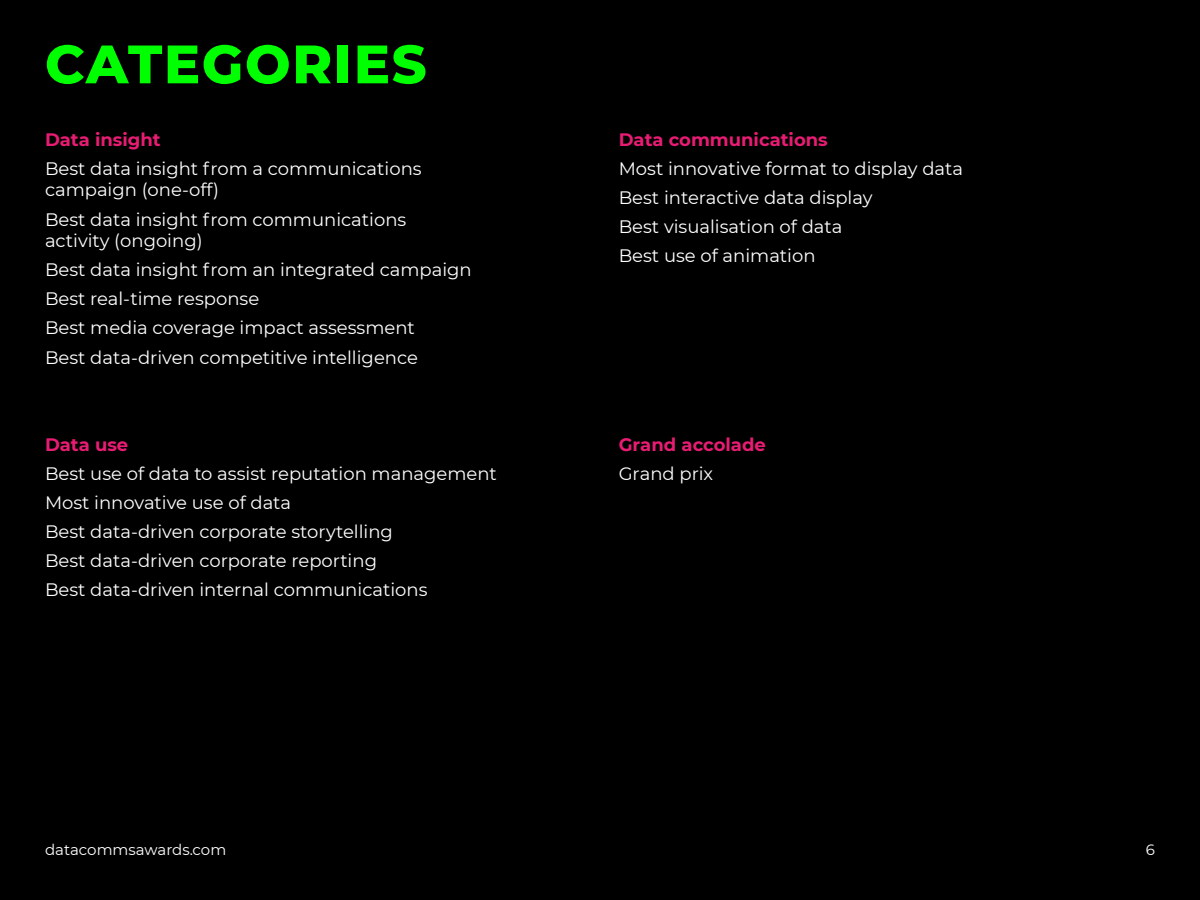
<style>
.page{position:relative;width:1200px;height:900px;background:#000}
.page>*{position:absolute;margin:0;border:0;box-sizing:border-box;transform-origin:0 0}
.t1{font:800 54px "Montserrat";letter-spacing:.03em;color:#0f0}
.t2{font:18px/29.1px "Montserrat";color:#fff}
.t3{font:700 18px "Montserrat";color:#e81c73}
.t4{font:15px "Montserrat";color:#fff}
</style>
<div class="page">
<h1 class="t1" style="left:45px;top:25px;width:383px">CATEGORIES</h1>
<p class="t3" style="left:45px;top:126px;width:117px">Data insight</p>
<p class="t2" style="left:45px;top:157px;width:378px;line-height:21.6px">Best data insight from a communications campaign (one-off)</p>
<p class="t2" style="left:45px;top:208px;width:363px;line-height:21.6px">Best data insight from communications activity (ongoing)</p>
<p class="t2" style="left:45px;top:255px;width:428px">Best data insight from an integrated campaign Best real-time response<br>Best media coverage impact assessment<br>Best data-driven competitive intelligence</p>
<p class="t3" style="left:45px;top:432px;width:85px">Data use</p>
<p class="t2" style="left:45px;top:458px;width:453px">Best use of data to assist reputation management Most innovative use of data<br>Best data-driven corporate storytelling<br>Best data-driven corporate reporting<br>Best data-driven internal communications</p>
<p class="t3" style="left:619px;top:126px;width:211px">Data communications</p>
<p class="t2" style="left:619px;top:153px;width:346px">Most innovative format to display data<br>Best interactive data display<br>Best visualisation of data<br>Best use of animation</p>
<p class="t3" style="left:619px;top:432px;width:149px">Grand accolade</p>
<p class="t2" style="left:619px;top:459px;width:96px">Grand prix</p>
<p class="t4" style="left:45px;top:839px;width:183px">datacommsawards.com</p>
<p class="t4" style="left:1146px;top:839px;width:11px">6</p>
</div>
